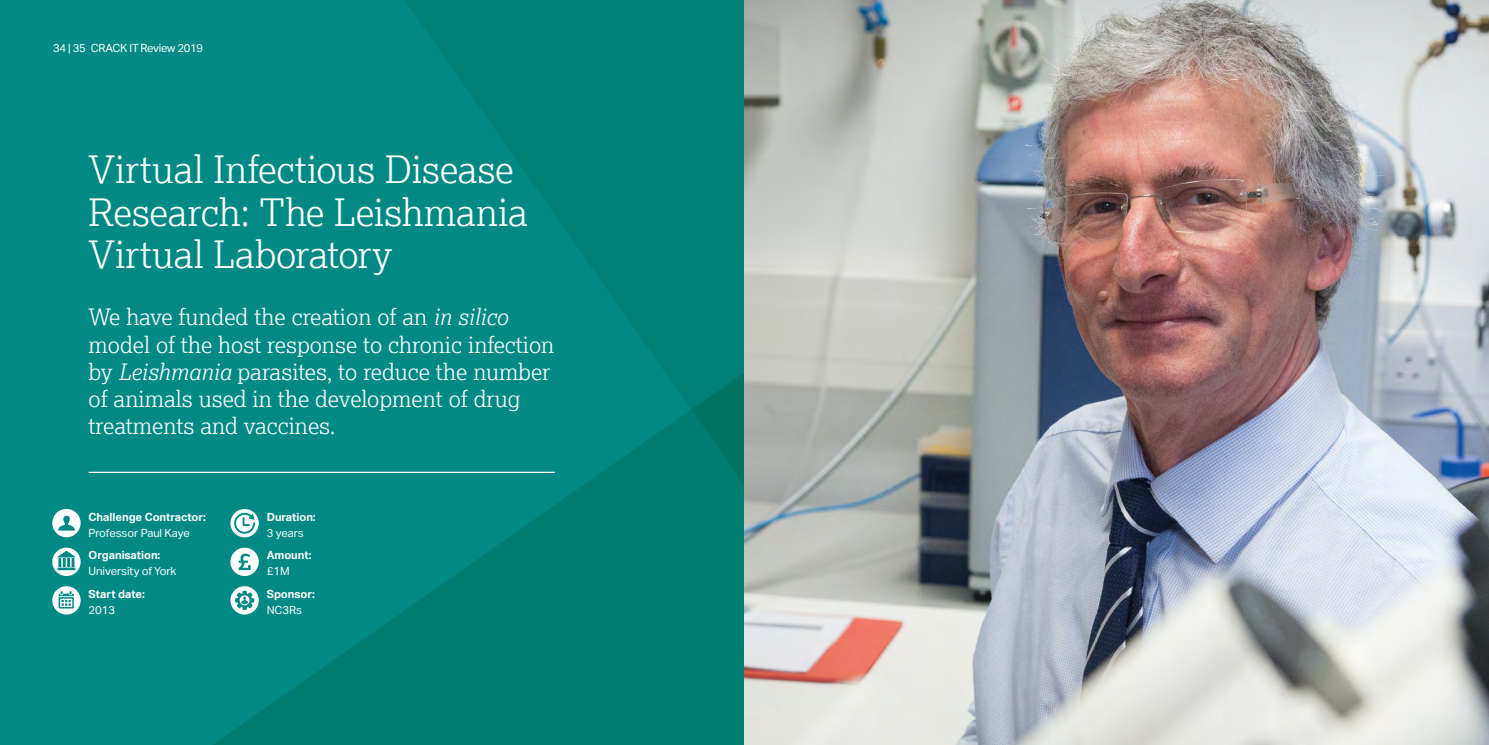
<style>
.page{position:relative;width:1489px;height:745px;background:#fff}
.page>*{position:absolute;margin:0;border:0;box-sizing:border-box;transform-origin:0 0}
.t1{font:300 37.5px/42.5px "NC3 Rs Lexia";letter-spacing:-.005em;color:#fff}
.t2{font:300 22.5px/27px "NC3 Rs Lexia";color:#fff}
.t3{font:700 11.25px "Aktiv Grotesk";letter-spacing:-.005em;color:#fff}
.t4{font:11.25px "Aktiv Grotesk";letter-spacing:-.005em;color:#fff}
.t5{font:11.25px "Aktiv Grotesk";letter-spacing:-.025em;color:#fff}
.s1{font-style:italic}
</style>
<div class="page">
<div style="left:0;top:0;width:744px;height:744px;background:#008985"></div>
<svg style="left:212px;top:410px;width:532px;height:334px;fill:#007c70"></svg>
<svg style="left:405px;top:0;width:339px;height:408px;fill:#007f76"></svg>
<svg style="left:691px;top:372px;width:53px;height:113px"></svg>
<img style="left:744px;top:0;width:744px;height:744px">
<hr style="left:89px;top:471px;width:466px;height:1px;background:#fff">
<svg style="left:52px;top:508px;width:29px;height:29px"></svg>
<svg style="left:230px;top:508px;width:29px;height:29px"></svg>
<svg style="left:52px;top:547px;width:29px;height:28px"></svg>
<svg style="left:230px;top:547px;width:29px;height:28px"></svg>
<svg style="left:52px;top:586px;width:29px;height:28px"></svg>
<svg style="left:230px;top:585px;width:29px;height:29px"></svg>
<p class="t5" style="left:53px;top:42px;width:151px">34 | 35 CRACK IT Review 2019</p>
<h1 class="t1" style="left:89px;top:147px;width:441px">Virtual Infectious Disease<br>Research: The Leishmania<br>Virtual Laboratory</h1>
<p class="t2" style="left:89px;top:303px;width:467px">We have funded the creation of an <span class="s1">in silico </span>model of the host response to chronic infection by <span class="s1">Leishmania</span> parasites, to reduce the number of animals used in the development of drug treatments and vaccines.</p>
<p class="t3" style="left:89px;top:509px;width:119px">Challenge Contractor:</p>
<p class="t4" style="left:89px;top:526px;width:103px">Professor Paul Kaye</p>
<p class="t3" style="left:267px;top:509px;width:50px">Duration:</p>
<p class="t4" style="left:267px;top:526px;width:38px">3 years</p>
<p class="t3" style="left:89px;top:548px;width:73px">Organisation:</p>
<p class="t4" style="left:89px;top:564px;width:89px">University of York</p>
<p class="t3" style="left:267px;top:548px;width:46px">Amount:</p>
<p class="t4" style="left:267px;top:564px;width:24px">£1M</p>
<p class="t3" style="left:89px;top:586px;width:58px">Start date:</p>
<p class="t4" style="left:89px;top:603px;width:28px">2013</p>
<p class="t3" style="left:267px;top:586px;width:50px">Sponsor:</p>
<p class="t4" style="left:267px;top:603px;width:37px">NC3Rs</p>
</div>
